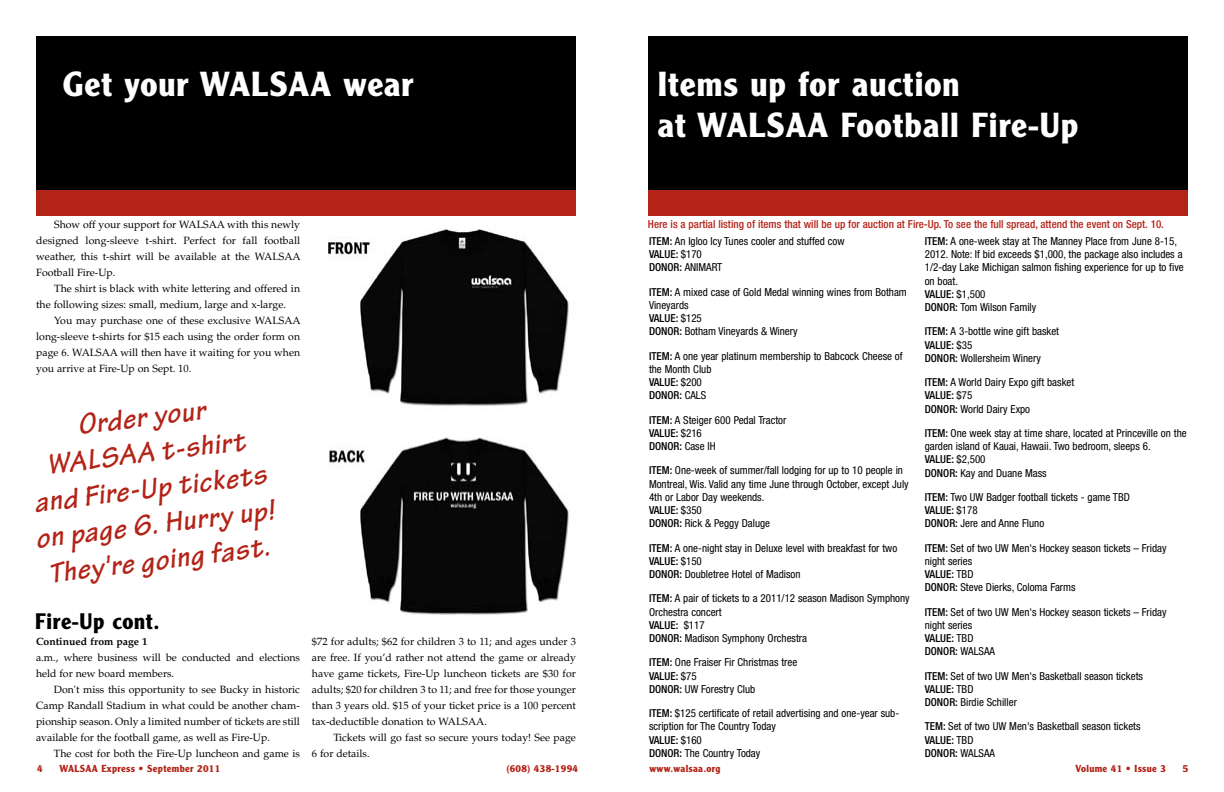
<style>
.page{position:relative;width:1224px;height:792px;background:#fff}
.page>*{position:absolute;margin:0;border:0;box-sizing:border-box;transform-origin:0 0}
.t1{font:700 34px/41.5px "Clearface Gothic LT Std";letter-spacing:.03em;color:#fff}
.t2{font:italic 700 30px/36px "Tekton Pro";color:#b32317;text-align:center}
.t3{font:700 22px "Clearface Gothic LT Std";letter-spacing:.03em;color:#000}
.t4{font:condensed 11px/13.2px "Helvetica Neue LT Std";color:#000}
.t5{font:500 condensed 11px "Helvetica Neue LT Std";color:#b32317}
.t6{font:10.5px/16px "Palatino LT Std";color:#000;text-align:justify}
.t7{font:700 10.5px "Palatino LT Std";color:#000}
.t8{font:700 10px "Clearface Gothic LT Std";letter-spacing:.03em;color:#b32317}
.s1{font-weight:500}
</style>
<div class="page">
<div style="left:36px;top:36px;width:540px;height:180px;background:#000"></div>
<div style="left:36px;top:191px;width:540px;height:25px;background:#b32317"></div>
<div style="left:648px;top:36px;width:540px;height:180px;background:#000"></div>
<div style="left:648px;top:191px;width:540px;height:25px;background:#b32317"></div>
<img style="left:328px;top:228px;width:241px;height:387px">
<h1 class="t1" style="left:63px;top:64px;width:352px">Get your WALSAA wear</h1>
<p class="t6" style="left:36px;top:217px;width:266px;text-indent:18px">Show off your support for WALSAA with this newly designed long-sleeve t-shirt. Perfect for fall football weather, this t-shirt will be available at the WALSAA Football Fire-Up.</p>
<p class="t6" style="left:36px;top:281px;width:265px;text-indent:18px">The shirt is black with white lettering and offered in the following sizes: small, medium, large and x-large.</p>
<p class="t6" style="left:36px;top:313px;width:266px;text-indent:18px">You may purchase one of these exclusive WALSAA long-sleeve t-shirts for $15 each using the order form on page 6. WALSAA will then have it waiting for you when you arrive at Fire-Up on Sept. 10.</p>
<h2 class="t2" style="left:20px;top:414px;width:241px;rotate:-7deg">Order your<br>WALSAA t-shirt and Fire-Up tickets on page 6. Hurry up!<br>They're going fast.</h2>
<h3 class="t3" style="left:35px;top:609px;width:126px">Fire-Up cont.</h3>
<p class="t7" style="left:36px;top:635px;width:113px">Continued from page 1</p>
<p class="t6" style="left:36px;top:649px;width:266px">a.m., where business will be conducted and elections held for new board members.</p>
<p class="t6" style="left:36px;top:681px;width:266px;text-indent:18px">Don't miss this opportunity to see Bucky in historic Camp Randall Stadium in what could be another cham&shy;pionship season. Only a limited number of tickets are still available for the football game, as well as Fire-Up.</p>
<p class="t6" style="left:54px;top:745px;width:248px">The cost for both the Fire-Up luncheon and game is</p>
<p class="t6" style="left:312px;top:633px;width:266px">$72 for adults; $62 for children 3 to 11; and ages under 3 are free. If you’d rather not attend the game or already have game tickets, Fire-Up luncheon tickets are $30 for adults; $20 for children 3 to 11; and free for those younger than 3 years old. $15 of your ticket price is a 100 percent tax-deductible donation to WALSAA.</p>
<p class="t6" style="left:312px;top:729px;width:265px;text-indent:21px">Tickets will go fast so secure yours today! See page<br>6 for details.</p>
<p class="t8" style="left:37px;top:763px;width:7px">4</p>
<p class="t8" style="left:59px;top:763px;width:162px">WALSAA Express • September 2011</p>
<p class="t8" style="left:507px;top:763px;width:73px">(608) 438-1994</p>
<h1 class="t1" style="left:658px;top:64px;width:422px">Items up for auction<br>at WALSAA Football Fire-Up</h1>
<p class="t5" style="left:648px;top:218px;width:517px">Here is a partial listing of items that will be up for auction at Fire-Up. To see the full spread, attend the event on Sept. 10.</p>
<p class="t4" style="left:649px;top:234px;width:197px"><span class="s1">ITEM:</span> An Igloo Icy Tunes cooler and stuffed cow<br><span class="s1">VALUE:</span> $170<br><span class="s1">DONOR:</span> ANIMART</p>
<p class="t4" style="left:649px;top:285px;width:259px"><span class="s1">ITEM:</span> A mixed case of Gold Medal winning wines from Botham<br>Vineyards<br><span class="s1">VALUE:</span> $125<br><span class="s1">DONOR:</span> Botham Vineyards &amp; Winery</p>
<p class="t4" style="left:649px;top:349px;width:255px"><span class="s1">ITEM:</span> A one year platinum membership to Babcock Cheese of the Month Club<br><span class="s1">VALUE:</span> $200<br><span class="s1">DONOR:</span> CALS</p>
<p class="t4" style="left:649px;top:413px;width:139px"><span class="s1">ITEM:</span> A Steiger 600 Pedal Tractor<br><span class="s1">VALUE:</span> $216<br><span class="s1">DONOR:</span> Case IH</p>
<p class="t4" style="left:649px;top:464px;width:261px"><span class="s1">ITEM:</span> One-week of summer/fall lodging for up to 10 people in Montreal, Wis. Valid any time June through October, except July 4th or Labor Day weekends.<br><span class="s1">VALUE:</span> $350<br><span class="s1">DONOR:</span> Rick &amp; Peggy Daluge</p>
<p class="t4" style="left:649px;top:541px;width:250px"><span class="s1">ITEM:</span> A one-night stay in Deluxe level with breakfast for two<br><span class="s1">VALUE:</span> $150<br><span class="s1">DONOR:</span> Doubletree Hotel of Madison</p>
<p class="t4" style="left:649px;top:592px;width:262px"><span class="s1">ITEM:</span> A pair of tickets to a 2011/12 season Madison Symphony<br>Orchestra concert<br><span class="s1">VALUE:</span> $117<br><span class="s1">DONOR:</span> Madison Symphony Orchestra</p>
<p class="t4" style="left:649px;top:656px;width:150px"><span class="s1">ITEM:</span> One Fraiser Fir Christmas tree<br><span class="s1">VALUE:</span> $75<br><span class="s1">DONOR:</span> UW Forestry Club</p>
<p class="t4" style="left:649px;top:707px;width:252px"><span class="s1">ITEM:</span> $125 certificate of retail advertising and one-year sub&shy;scription for The Country Today<br><span class="s1">VALUE:</span> $160<br><span class="s1">DONOR:</span> The Country Today</p>
<p class="t4" style="left:925px;top:234px;width:261px"><span class="s1">ITEM:</span> A one-week stay at The Manney Place from June 8-15, 2012. Note: If bid exceeds $1,000, the package also includes a 1/2-day Lake Michigan salmon fishing experience for up to five on boat.<br><span class="s1">VALUE:</span> $1,500<br><span class="s1">DONOR:</span> Tom Wilson Family</p>
<p class="t4" style="left:925px;top:325px;width:136px"><span class="s1">ITEM:</span> A 3-bottle wine gift basket<br><span class="s1">VALUE:</span> $35<br><span class="s1">DONOR:</span> Wollersheim Winery</p>
<p class="t4" style="left:925px;top:376px;width:151px"><span class="s1">ITEM:</span> A World Dairy Expo gift basket<br><span class="s1">VALUE:</span> $75<br><span class="s1">DONOR:</span> World Dairy Expo</p>
<p class="t4" style="left:925px;top:426px;width:263px"><span class="s1">ITEM:</span> One week stay at time share, located at Princeville on the garden island of Kauai, Hawaii. Two bedroom, sleeps 6.<br><span class="s1">VALUE:</span> $2,500<br><span class="s1">DONOR:</span> Kay and Duane Mass</p>
<p class="t4" style="left:925px;top:490px;width:207px"><span class="s1">ITEM:</span> Two UW Badger football tickets - game TBD<br><span class="s1">VALUE:</span> $178<br><span class="s1">DONOR:</span> Jere and Anne Fluno</p>
<p class="t4" style="left:925px;top:541px;width:243px"><span class="s1">ITEM:</span> Set of two UW Men's Hockey season tickets – Friday night series<br><span class="s1">VALUE:</span> TBD<br><span class="s1">DONOR:</span> Steve Dierks, Coloma Farms</p>
<p class="t4" style="left:925px;top:605px;width:243px"><span class="s1">ITEM:</span> Set of two UW Men's Hockey season tickets – Friday night series<br><span class="s1">VALUE:</span> TBD<br><span class="s1">DONOR:</span> WALSAA</p>
<p class="t4" style="left:925px;top:669px;width:220px"><span class="s1">ITEM:</span> Set of two UW Men's Basketball season tickets<br><span class="s1">VALUE:</span> TBD<br><span class="s1">DONOR:</span> Birdie Schiller</p>
<p class="t4" style="left:925px;top:720px;width:217px"><span class="s1">TEM:</span> Set of two UW Men's Basketball season tickets<br><span class="s1">VALUE:</span> TBD<br><span class="s1">DONOR:</span> WALSAA</p>
<p class="t8" style="left:649px;top:763px;width:72px">www.walsaa.org</p>
<p class="t8" style="left:1076px;top:763px;width:92px">Volume 41 • Issue 3</p>
<p class="t8" style="left:1183px;top:763px;width:7px">5</p>
</div>
